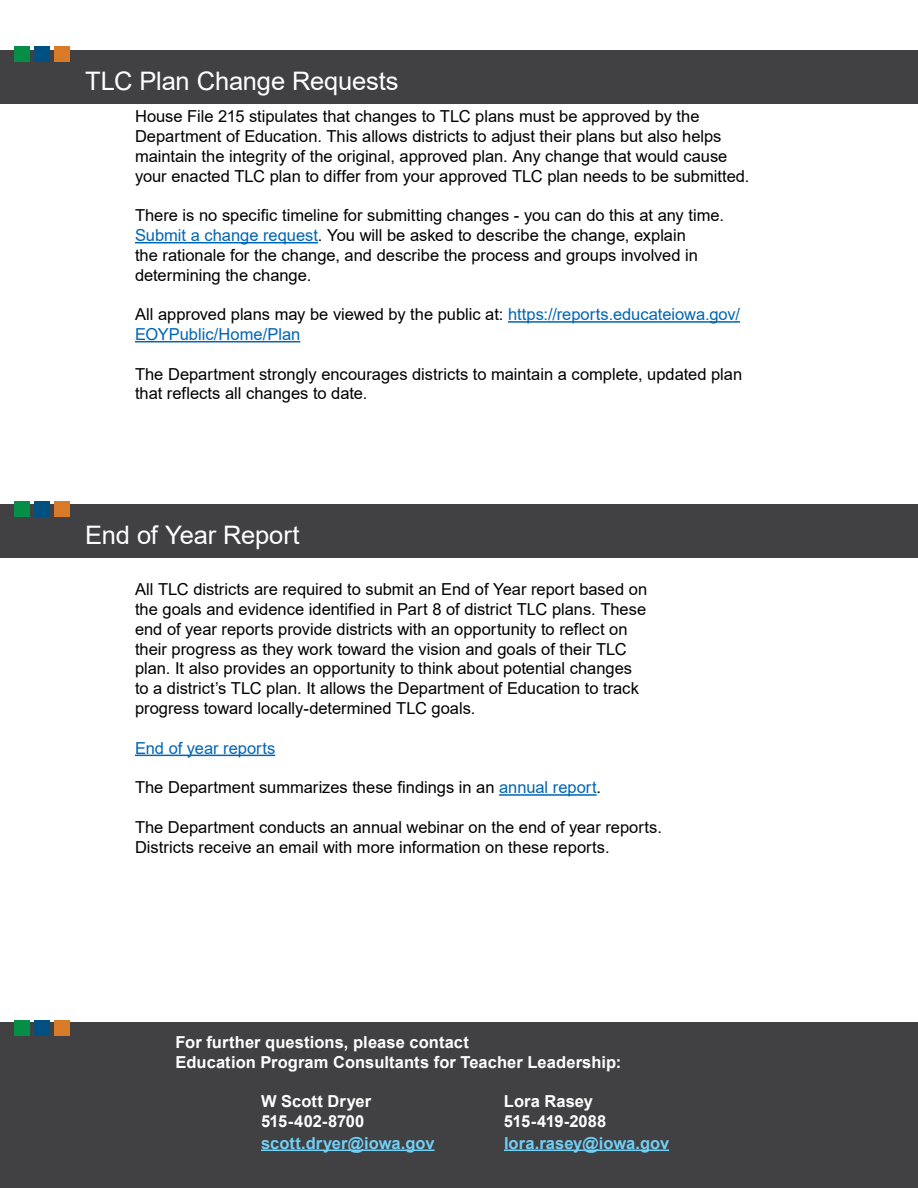
<style>
.page{position:relative;width:918px;height:1188px;background:#fff}
.page>*{position:absolute;margin:0;border:0;box-sizing:border-box;transform-origin:0 0}
.t1{font:25.5px "Arial";letter-spacing:-.01em;color:#fff}
.t2{font:16.5px/19.8px "Arial";color:#000}
.t3{font:700 16.5px "Arial";letter-spacing:.005em;color:#fff}
.t4{font:16.5px/19.8px "Arial";color:#0065b2}
.t5{font:700 16.5px "Arial";letter-spacing:.005em;color:#71d0f6}
.t6{font:700 16.5px "Arial";letter-spacing:-.03em;color:#fff}
.s1{color:#0065b2}
.s2{color:#000}
</style>
<div class="page">
<div style="left:0;top:1023px;width:918px;height:165px;background:#414042"></div>
<hr style="left:135px;top:242px;width:183px;height:1px;background:#0065b2">
<hr style="left:508px;top:321px;width:232px;height:2px;background:#0065b2">
<hr style="left:135px;top:341px;width:165px;height:1px;background:#0065b2">
<hr style="left:135px;top:755px;width:140px;height:1px;background:#0065b2">
<hr style="left:499px;top:794px;width:98px;height:2px;background:#0065b2">
<hr style="left:261px;top:1150px;width:174px;height:1px;background:#71d0f6">
<hr style="left:504px;top:1150px;width:165px;height:1px;background:#71d0f6">
<div style="left:0;top:50px;width:918px;height:54px;background:#414042"></div>
<div style="left:34px;top:46px;width:16px;height:16px;background:#005082"></div>
<div style="left:54px;top:46px;width:16px;height:16px;background:#d77b28"></div>
<div style="left:14px;top:46px;width:16px;height:16px;background:#058f46"></div>
<div style="left:0;top:504px;width:918px;height:54px;background:#414042"></div>
<div style="left:34px;top:501px;width:16px;height:16px;background:#005082"></div>
<div style="left:54px;top:501px;width:16px;height:16px;background:#d77b28"></div>
<div style="left:14px;top:501px;width:16px;height:16px;background:#058f46"></div>
<div style="left:34px;top:1020px;width:16px;height:15px;background:#005082"></div>
<div style="left:54px;top:1020px;width:16px;height:15px;background:#d77b28"></div>
<div style="left:14px;top:1020px;width:16px;height:15px;background:#058f46"></div>
<p class="t1" style="left:85px;top:63px;width:315px">TLC Plan Change Requests</p>
<p class="t2" style="left:135px;top:106px;width:616px">House File 215 stipulates that changes to TLC plans must be approved by the Department of Education. This allows districts to adjust their plans but also helps maintain the integrity of the original, approved plan. Any change that would cause your enacted TLC plan to differ from your approved TLC plan needs to be submitted.</p>
<p class="t2" style="left:135px;top:205px;width:590px">There is no specific timeline for submitting changes - you can do this at any time.<br><span class="s1">Submit a change request</span>. You will be asked to describe the change, explain<br>the rationale for the change, and describe the process and groups involved in determining the change.</p>
<p class="t4" style="left:135px;top:304px;width:607px"><span class="s2">All approved plans may be viewed by the public at:</span> https://reports.educateiowa.gov/<br>EOYPublic/Home/Plan</p>
<p class="t2" style="left:135px;top:364px;width:609px">The Department strongly encourages districts to maintain a complete, updated plan that reflects all changes to date.</p>
<p class="t1" style="left:85px;top:518px;width:216px">End of Year Report</p>
<p class="t2" style="left:135px;top:579px;width:514px">All TLC districts are required to submit an End of Year report based on the goals and evidence identified in Part 8 of district TLC plans. These end of year reports provide districts with an opportunity to reflect on their progress as they work toward the vision and goals of their TLC plan. It also provides an opportunity to think about potential changes to a district’s TLC plan. It allows the Department of Education to track progress toward locally-determined TLC goals.</p>
<p class="t4" style="left:135px;top:738px;width:142px">End of year reports</p>
<p class="t2" style="left:135px;top:777px;width:468px">The Department summarizes these findings in an <span class="s1">annual report</span>.</p>
<p class="t2" style="left:135px;top:817px;width:528px">The Department conducts an annual webinar on the end of year reports.<br>Districts receive an email with more information on these reports.</p>
<p class="t3" style="left:176px;top:1030px;width:295px">For further questions, please contact</p>
<p class="t3" style="left:176px;top:1050px;width:447px">Education Program Consultants for Teacher Leadership:</p>
<p class="t3" style="left:261px;top:1090px;width:112px">W Scott Dryer</p>
<p class="t3" style="left:504px;top:1090px;width:91px">Lora Rasey</p>
<p class="t3" style="left:261px;top:1110px;width:105px">515-402-8700</p>
<p class="t6" style="left:504px;top:1110px;width:104px">515-419-2088</p>
<p class="t5" style="left:261px;top:1131px;width:175px">scott.dryer@iowa.gov</p>
<p class="t5" style="left:504px;top:1131px;width:167px">lora.rasey@iowa.gov</p>
</div>
